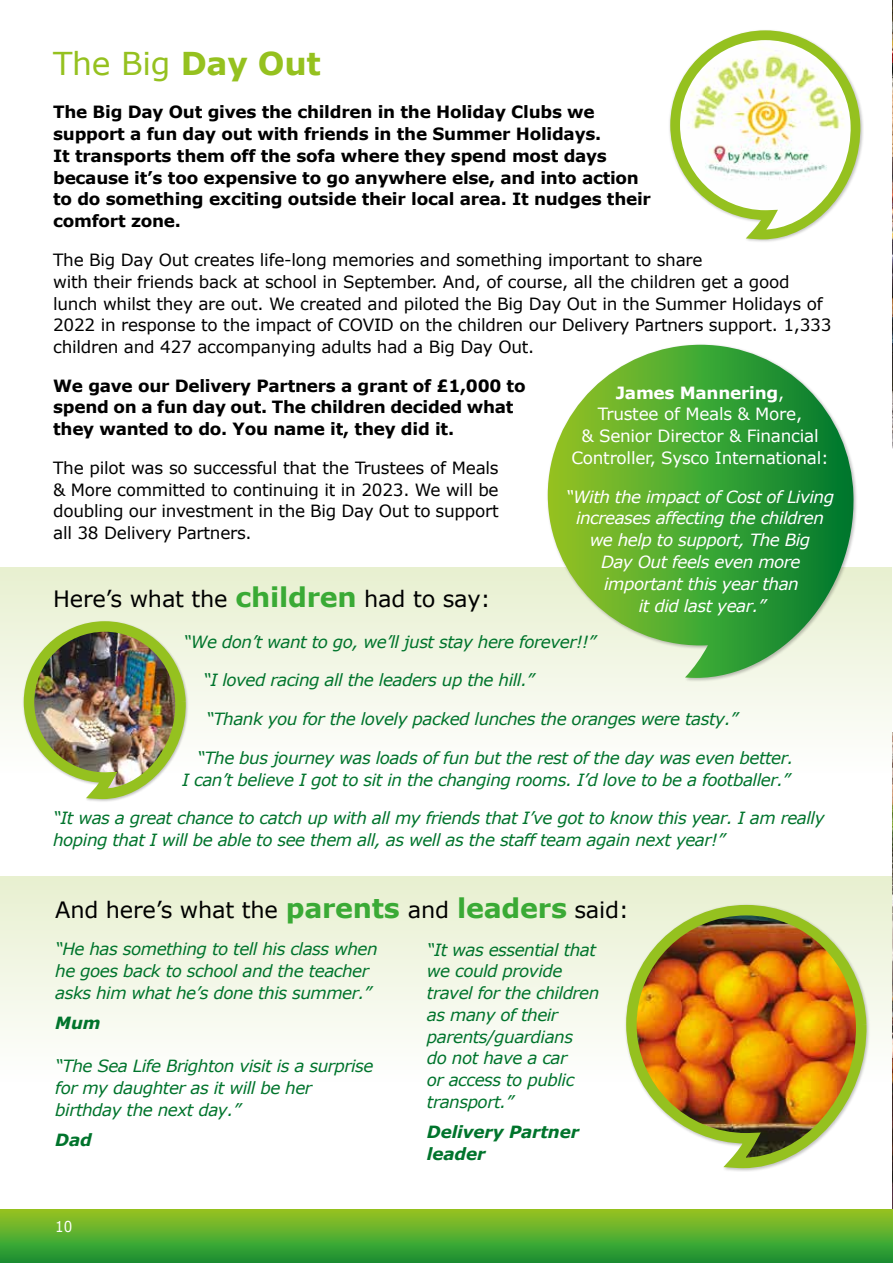
<style>
.page{position:relative;width:893px;height:1263px;background:#fff}
.page>*{position:absolute;margin:0;border:0;box-sizing:border-box;transform-origin:0 0}
.t1{font:31.5px "Verdana";letter-spacing:-.01em;color:#95c11f}
.t2{font:22.5px "Verdana";letter-spacing:-.01em;color:#000}
.t3{font:italic 16.8px/21.8px "Verdana";letter-spacing:-.03em;color:#00742c}
.t4{font:16.8px/21.8px "Verdana";letter-spacing:-.015em;color:#000}
.t5{font:700 16.8px/21.8px "Verdana";letter-spacing:-.015em;color:#000}
.t6{font:italic 16.8px/21.8px "Verdana";letter-spacing:-.03em;color:#fff;text-align:center}
.t7{font:16.8px/21.8px "Verdana";letter-spacing:-.015em;color:#fff;text-align:center}
.t8{font:italic 700 16.8px/21.8px "Verdana";letter-spacing:-.01em;color:#00742c}
.t9{font:15px "Verdana";color:#fff;scale:.9 1}
.s1{font-weight:700}
.s2{font-weight:700;font-size:27px;color:#3aaa35}
</style>
<div class="page">
<div style="left:0;top:876px;width:893px;height:206px;background:linear-gradient(to bottom,#e7f0cf,#fefefe)"></div>
<div style="left:0;top:567px;width:893px;height:206px;background:linear-gradient(to bottom,#e7f0cf,#fefefe)"></div>
<svg style="left:669px;top:30px;width:194px;height:212px"></svg>
<div style="left:546px;top:343px;width:311px;height:339px;background:#000;opacity:.25"></div>
<svg style="left:548px;top:345px;width:308px;height:333px;background:#71b860"></svg>
<img style="left:18px;top:616px;width:173px;height:186px">
<img style="left:621px;top:900px;width:251px;height:271px">
<hr style="left:892px;top:456px;width:1px;height:276px;background:#fff">
<img style="left:892px;top:0;width:1px;height:158px">
<img style="left:892px;top:158px;width:1px;height:160px">
<img style="left:892px;top:317px;width:1px;height:137px">
<img style="left:892px;top:732px;width:1px;height:181px">
<img style="left:892px;top:916px;width:1px;height:139px">
<img style="left:892px;top:1058px;width:1px;height:152px">
<div style="left:888px;top:448px;width:5px;height:8px;background:#fff"></div>
<div style="left:0;top:1210px;width:893px;height:53px;background:linear-gradient(to bottom,#96c525,#139238)"></div>
<h1 class="t1" style="left:53px;top:43px;width:269px">The Big <span class="s1">Day Out</span></h1>
<p class="t5" style="left:53px;top:102px;width:599px">The Big Day Out gives the children in the Holiday Clubs we support a fun day out with friends in the Summer Holidays.<br>It transports them off the sofa where they spend most days because it’s too expensive to go anywhere else, and into action to do something exciting outside their local area. It nudges their comfort zone.</p>
<p class="t4" style="left:53px;top:249px;width:780px">The Big Day Out creates life-long memories and something important to share<br>with their friends back at school in September. And, of course, all the children get a good lunch whilst they are out. We created and piloted the Big Day Out in the Summer Holidays of 2022 in response to the impact of COVID on the children our Delivery Partners support. 1,333 children and 427 accompanying adults had a Big Day Out.</p>
<p class="t7" style="left:571px;top:382px;width:259px"><span class="s1">James Mannering</span>,<br>Trustee of Meals &amp; More,<br>&amp; Senior Director &amp; Financial<br>Controller, Sysco International:</p>
<p class="t6" style="left:566px;top:486px;width:270px">“With the impact of Cost of Living increases affecting the children we help to support, The Big<br>Day Out feels even more important this year than<br>it did last year.”</p>
<p class="t3" style="left:184px;top:631px;width:414px">“We don’t want to go, we’ll just stay here forever!!”</p>
<p class="t3" style="left:203px;top:670px;width:333px">“I loved racing all the leaders up the hill.”</p>
<p class="t3" style="left:206px;top:708px;width:533px">“Thank you for the lovely packed lunches the oranges were tasty.”</p>
<p class="t3" style="left:182px;top:747px;width:613px;text-align:right">“The bus journey was loads of fun but the rest of the day was even better.<br>I can’t believe I got to sit in the changing rooms. I’d love to be a footballer.”</p>
<p class="t3" style="left:53px;top:808px;width:773px">“It was a great chance to catch up with all my friends that I’ve got to know this year. I am really hoping that I will be able to see them all, as well as the staff team again next year!”</p>
<p class="t5" style="left:53px;top:375px;width:474px">We gave our Delivery Partners a grant of £1,000 to spend on a fun day out. The children decided what they wanted to do. You name it, they did it.</p>
<p class="t4" style="left:53px;top:457px;width:447px;text-align:justify">The pilot was so successful that the Trustees of Meals &amp; More committed to continuing it in 2023. We will be doubling our investment in the Big Day Out to support all 38 Delivery Partners.</p>
<h2 class="t2" style="left:53px;top:585px;width:439px">Here’s what the <span class="s2">children</span> had to say:</h2>
<h2 class="t2" style="left:55px;top:895px;width:575px">And here’s what the <span class="s2">parents</span> and <span class="s2">leaders</span> said:</h2>
<p class="t3" style="left:55px;top:939px;width:324px">“He has something to tell his class when he goes back to school and the teacher asks him what he’s done this summer.”</p>
<p class="t8" style="left:55px;top:1012px;width:47px">Mum</p>
<p class="t3" style="left:55px;top:1055px;width:320px">“The Sea Life Brighton visit is a surprise for my daughter as it will be her birthday the next day.”</p>
<p class="t8" style="left:55px;top:1129px;width:38px">Dad</p>
<p class="t9" style="left:55px;top:1217px;width:20px">10</p>
<p class="t3" style="left:427px;top:939px;width:174px">“It was essential that we could provide travel for the children as many of their parents/guardians<br>do not have a car<br>or access to public transport.”</p>
<p class="t8" style="left:427px;top:1121px;width:154px">Delivery Partner leader</p>
</div>
